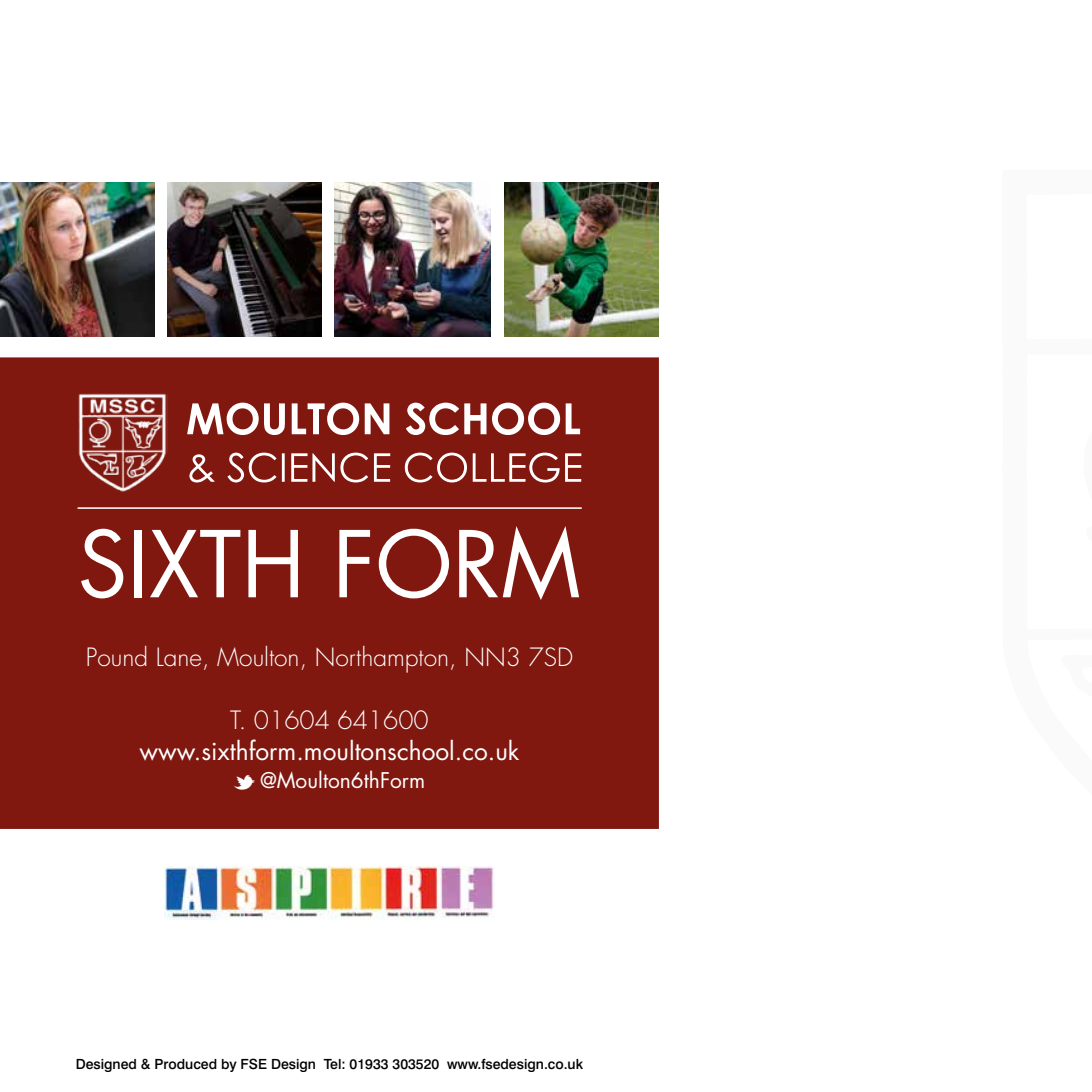
<style>
.page{position:relative;width:1092px;height:1092px;background:#fff}
.page>*{position:absolute;margin:0;border:0;box-sizing:border-box;transform-origin:0 0}
.t1{font:89.25px "Futura Std";color:#fff}
.t2{font:300 24.5px "Futura Std";color:#fff}
.t3{font:24.5px "Futura Std";color:#fff}
.t4{font:21px "Futura Std";color:#fff}
.t5{font:500 14px "Swiss 721 BT";color:#000}
</style>
<div class="page">
<img style="left:335px;top:182px;width:156px;height:154px">
<img style="left:167px;top:182px;width:154px;height:154px">
<img style="left:0;top:182px;width:154px;height:154px">
<img style="left:504px;top:182px;width:155px;height:154px">
<div style="left:1px;top:358px;width:657px;height:470px;background:#801810"></div>
<div style="left:0;top:357px;width:659px;height:471px;border:2px solid #801810"></div>
<svg style="left:189px;top:452px;width:392px;height:30px"></svg>
<svg style="left:187px;top:402px;width:393px;height:33px"></svg>
<img style="left:78px;top:393px;width:89px;height:99px">
<hr style="left:78px;top:507px;width:503px;height:2px;background:#fff">
<img style="left:165px;top:866px;width:329px;height:53px">
<h1 class="t1" style="left:78px;top:507px;width:505px">Sixth Form</h1>
<h2 class="t2" style="left:86px;top:641px;width:488px">Pound Lane, Moulton, Northampton, NN 3 7SD</h2>
<h2 class="t2" style="left:230px;top:704px;width:200px">T. 01604 641600</h2>
<h2 class="t3" style="left:139px;top:735px;width:381px">www.sixthform.moultonschool.co.uk</h2>
<h3 class="t4" style="left:234px;top:766px;width:193px">▼ @Moulton6thForm</h3>
<p class="t5" style="left:76px;top:1054px;width:509px">Designed &amp; Produced by FSE Design Tel: 01933 303520 www.fsedesign.co.uk</p>
</div>
